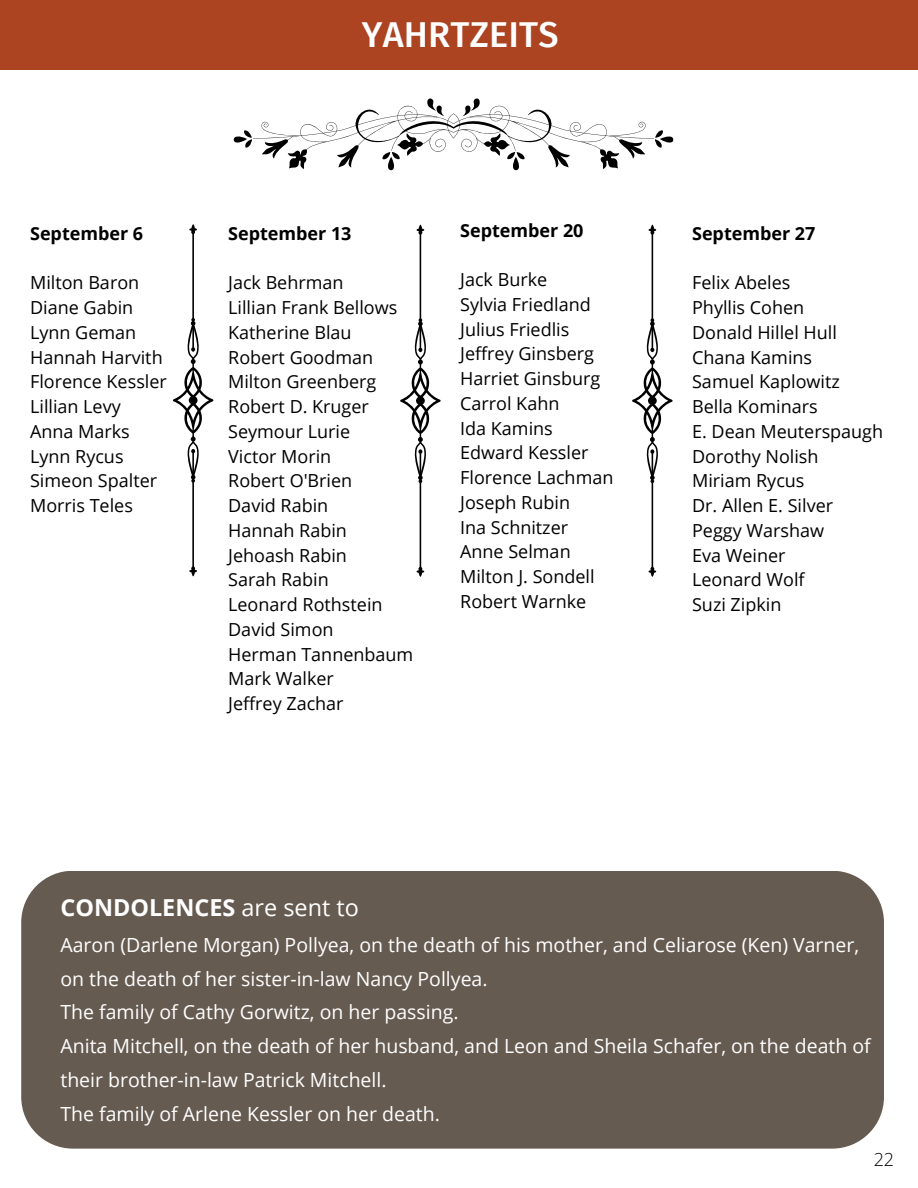
<style>
.page{position:relative;width:918px;height:1188px;background:#fff}
.page>*{position:absolute;margin:0;border:0;box-sizing:border-box;transform-origin:0 0}
.t1{font:500 36px "Fira Sans";letter-spacing:.005em;color:#fff}
.t2{font:700 23.4px "Open Sans";color:#fff}
.t3{font:19.5px/33.8px "Open Sans";color:#fff}
.t4{font:18px "Open Sans";color:#000}
.t5{font:700 18px "Open Sans";color:#000}
.t6{font:300 18px "Open Sans";color:#000}
.s1{font-weight:400}
</style>
<div class="page">
<svg style="left:234px;top:98px;width:439px;height:72px"></svg>
<svg style="left:173px;top:224px;width:40px;height:352px"></svg>
<svg style="left:400px;top:225px;width:41px;height:352px"></svg>
<svg style="left:632px;top:225px;width:41px;height:352px"></svg>
<div style="left:0;top:0;width:918px;height:70px;background:#ac4422"></div>
<div style="left:21px;top:871px;width:863px;height:278px;background:#665b51;border-radius:52px"></div>
<h1 class="t1" style="left:362px;top:13px;width:198px">YAHRTZEITS</h1>
<h2 class="t5" style="left:30px;top:221px;width:115px">September 6</h2>
<p class="t4" style="left:30px;top:270px;width:111px">Milton Baron</p>
<p class="t4" style="left:30px;top:295px;width:105px">Diane Gabin</p>
<p class="t4" style="left:30px;top:320px;width:108px">Lynn Geman</p>
<p class="t4" style="left:30px;top:344px;width:134px">Hannah Harvith</p>
<p class="t4" style="left:30px;top:369px;width:138px">Florence Kessler</p>
<p class="t4" style="left:30px;top:394px;width:92px">Lillian Levy</p>
<p class="t4" style="left:30px;top:419px;width:101px">Anna Marks</p>
<p class="t4" style="left:30px;top:443px;width:95px">Lynn Rycus</p>
<p class="t4" style="left:30px;top:468px;width:129px">Simeon Spalter</p>
<p class="t4" style="left:30px;top:493px;width:104px">Morris Teles</p>
<p class="t5" style="left:228px;top:221px;width:125px">September 13</p>
<p class="t4" style="left:228px;top:270px;width:117px">Jack Behrman</p>
<p class="t4" style="left:228px;top:295px;width:171px">Lillian Frank Bellows</p>
<p class="t4" style="left:228px;top:320px;width:125px">Katherine Blau</p>
<p class="t4" style="left:228px;top:344px;width:147px">Robert Goodman</p>
<p class="t4" style="left:228px;top:369px;width:150px">Milton Greenberg</p>
<p class="t4" style="left:228px;top:394px;width:142px">Robert D. Kruger</p>
<p class="t4" style="left:228px;top:419px;width:124px">Seymour Lurie</p>
<p class="t4" style="left:228px;top:443px;width:105px">Victor Morin</p>
<p class="t4" style="left:228px;top:468px;width:126px">Robert O'Brien</p>
<p class="t4" style="left:228px;top:493px;width:102px">David Rabin</p>
<p class="t4" style="left:228px;top:518px;width:120px">Hannah Rabin</p>
<p class="t4" style="left:228px;top:542px;width:120px">Jehoash Rabin</p>
<p class="t4" style="left:228px;top:567px;width:102px">Sarah Rabin</p>
<p class="t4" style="left:228px;top:592px;width:156px">Leonard Rothstein</p>
<p class="t4" style="left:228px;top:617px;width:107px">David Simon</p>
<h2 class="t4" style="left:228px;top:641px;width:187px">Herman Tannenbaum</h2>
<p class="t4" style="left:228px;top:666px;width:107px">Mark Walker</p>
<p class="t4" style="left:228px;top:691px;width:117px">Jeffrey Zachar</p>
<p class="t5" style="left:460px;top:217px;width:125px">September 20</p>
<p class="t4" style="left:460px;top:267px;width:89px">Jack Burke</p>
<p class="t4" style="left:460px;top:292px;width:132px">Sylvia Friedland</p>
<p class="t4" style="left:460px;top:316px;width:111px">Julius Friedlis</p>
<p class="t4" style="left:460px;top:341px;width:135px">Jeffrey Ginsberg</p>
<p class="t4" style="left:460px;top:366px;width:142px">Harriet Ginsburg</p>
<p class="t4" style="left:460px;top:391px;width:101px">Carrol Kahn</p>
<p class="t4" style="left:460px;top:415px;width:94px">Ida Kamins</p>
<p class="t4" style="left:460px;top:440px;width:130px">Edward Kessler</p>
<p class="t4" style="left:460px;top:465px;width:155px">Florence Lachman</p>
<p class="t4" style="left:460px;top:490px;width:111px">Joseph Rubin</p>
<p class="t4" style="left:460px;top:514px;width:109px">Ina Schnitzer</p>
<p class="t4" style="left:460px;top:539px;width:112px">Anne Selman</p>
<h2 class="t4" style="left:460px;top:564px;width:136px">Milton J. Sondell</h2>
<p class="t4" style="left:460px;top:589px;width:128px">Robert Warnke</p>
<p class="t5" style="left:692px;top:221px;width:125px">September 27</p>
<p class="t4" style="left:692px;top:270px;width:100px">Felix Abeles</p>
<p class="t4" style="left:692px;top:295px;width:114px">Phyllis Cohen</p>
<p class="t4" style="left:692px;top:320px;width:146px">Donald Hillel Hull</p>
<p class="t4" style="left:692px;top:344px;width:122px">Chana Kamins</p>
<p class="t4" style="left:692px;top:369px;width:149px">Samuel Kaplowitz</p>
<p class="t4" style="left:692px;top:394px;width:127px">Bella Kominars</p>
<p class="t4" style="left:692px;top:419px;width:193px">E. Dean Meuterspaugh</p>
<p class="t4" style="left:692px;top:443px;width:128px">Dorothy Nolish</p>
<p class="t4" style="left:692px;top:468px;width:114px">Miriam Rycus</p>
<p class="t4" style="left:692px;top:493px;width:142px">Dr. Allen E. Silver</p>
<p class="t4" style="left:692px;top:518px;width:133px">Peggy Warshaw</p>
<p class="t4" style="left:692px;top:542px;width:95px">Eva Weiner</p>
<p class="t4" style="left:692px;top:567px;width:114px">Leonard Wolf</p>
<p class="t4" style="left:692px;top:592px;width:91px">Suzi Zipkin</p>
<p class="t2" style="left:60px;top:891px;width:300px">CONDOLENCES <span class="s1">are sent to</span></p>
<h2 class="t3" style="left:60px;top:927px;width:800px">Aaron (Darlene Morgan) Pollyea, on the death of his mother, and Celiarose (Ken) Varner, on the death of her sister-in-law Nancy Pollyea.</h2>
<p class="t3" style="left:60px;top:995px;width:400px">The family of Cathy Gorwitz, on her passing.</p>
<p class="t3" style="left:60px;top:1029px;width:812px">Anita Mitchell, on the death of her husband, and Leon and Sheila Schafer, on the death of their brother-in-law Patrick Mitchell.</p>
<p class="t3" style="left:60px;top:1096px;width:381px">The family of Arlene Kessler on her death.</p>
<p class="t6" style="left:874px;top:1147px;width:22px">22</p>
</div>
